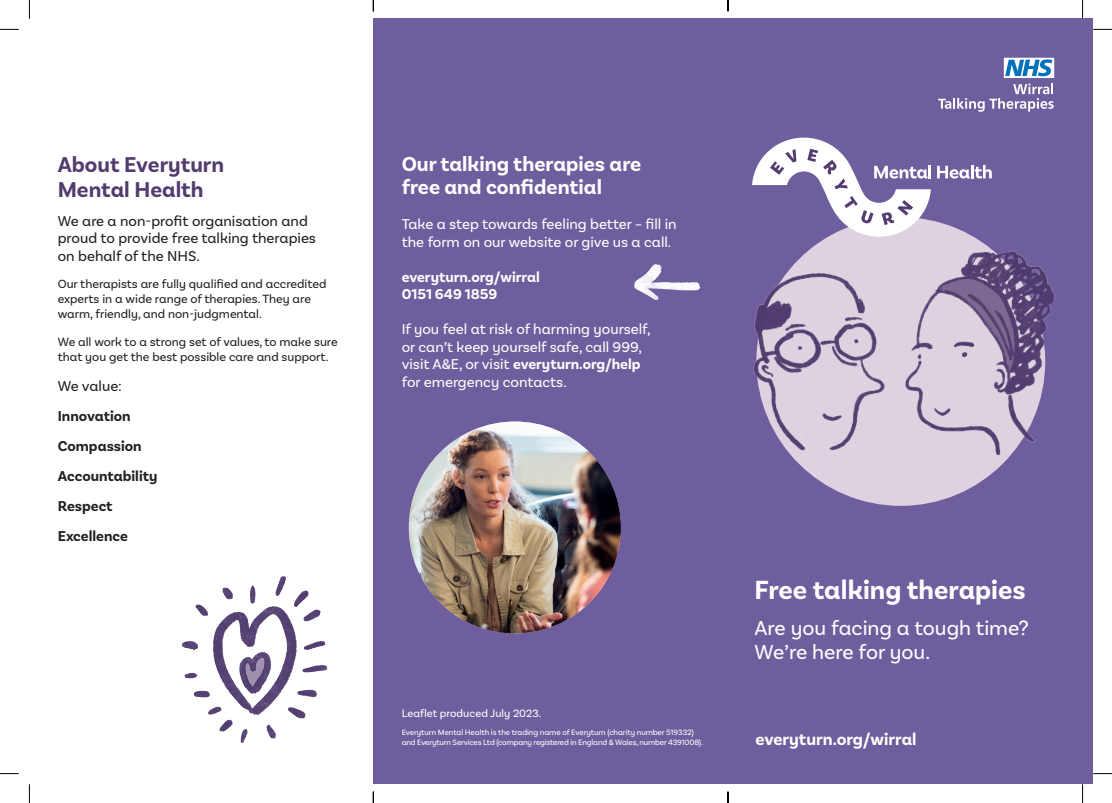
<style>
.page{position:relative;width:1112px;height:803px;background:#fff}
.page>*{position:absolute;margin:0;border:0;box-sizing:border-box;transform-origin:0 0}
.t1{font:700 27.5px "Basic Sans Alt";color:#fff}
.t2{font:700 22.5px/25px "Basic Sans Alt";color:#523c6f}
.t3{font:700 21.25px/23.8px "Basic Sans Alt";color:#fff}
.t4{font:21.25px/23.8px "Basic Sans Alt";color:#fff}
.t5{font:700 17.5px "Basic Sans Alt";color:#fff}
.t6{font:15px/17.5px "Basic Sans Alt";color:#fff}
.t7{font:15px/17.5px "Basic Sans Alt";color:#231f20}
.t8{font:700 15px/30px "Basic Sans Alt";color:#231f20}
.t9{font:700 15px/17.5px "Basic Sans Alt";color:#fff}
.t10{font:12.5px/15px "Basic Sans Alt";color:#231f20}
.t11{font:11.25px "Basic Sans Alt";color:#fff}
.t12{font:8.12px/10.6px "Basic Sans Alt";letter-spacing:-.02em;color:#fff}
.s1{font-weight:700}
</style>
<div class="page">
<div style="left:373px;top:19px;width:719px;height:765px;background:#6f5e9d"></div>
<div style="left:756px;top:217px;width:288px;height:289px;background:#ded1e0;border-radius:50%"></div>
<svg style="left:752px;top:138px;width:239px;height:99px"></svg>
<img style="left:409px;top:422px;width:211px;height:211px;border-radius:106px">
<img style="left:181px;top:576px;width:147px;height:167px">
<img style="left:634px;top:263px;width:67px;height:37px">
<img style="left:753px;top:252px;width:132px;height:213px">
<img style="left:890px;top:236px;width:165px;height:228px">
<svg style="left:937px;top:277px;width:79px;height:93px"></svg>
<svg style="left:938px;top:58px;width:115px;height:54px"></svg>
<svg style="left:0;top:29px;width:19px;height:1px"></svg>
<svg style="left:1092px;top:29px;width:19px;height:1px"></svg>
<svg style="left:0;top:773px;width:19px;height:1px"></svg>
<svg style="left:1092px;top:773px;width:19px;height:1px"></svg>
<svg style="left:29px;top:0;width:1px;height:19px"></svg>
<svg style="left:29px;top:784px;width:1px;height:19px"></svg>
<svg style="left:1081px;top:0;width:2px;height:19px"></svg>
<svg style="left:1082px;top:784px;width:1px;height:19px"></svg>
<svg style="left:372px;top:0;width:2px;height:11px"></svg>
<svg style="left:372px;top:792px;width:2px;height:11px"></svg>
<h2 class="t2" style="left:58px;top:152px;width:168px">About Everyturn<br>Mental Health</h2>
<p class="t7" style="left:58px;top:212px;width:260px">We are a non-profit organisation and proud to provide free talking therapies on behalf of the NHS.</p>
<p class="t10" style="left:58px;top:277px;width:270px">Our therapists are fully qualified and accredited experts in a wide range of therapies. They are warm, friendly, and non-judgmental.</p>
<p class="t10" style="left:58px;top:334px;width:281px">We all work to a strong set of values, to make sure that you get the best possible care and support.</p>
<p class="t7" style="left:58px;top:377px;width:66px">We value:</p>
<p class="t8" style="left:58px;top:401px;width:101px">Innovation<br>Compassion<br>Accountability<br>Respect<br>Excellence</p>
<h3 class="t3" style="left:401px;top:152px;width:241px">Our talking therapies are free and confidential</h3>
<p class="t6" style="left:401px;top:215px;width:276px">Take a step towards feeling better – fill in the form on our website or give us a call.</p>
<p class="t9" style="left:401px;top:268px;width:139px">everyturn.org/wirral<br>0151 649 1859</p>
<p class="t6" style="left:401px;top:320px;width:250px">If you feel at risk of harming yourself, or can’t keep yourself safe, call 999, visit A&amp;E, or visit <span class="s1">everyturn.org/help </span>for emergency contacts.</p>
<p class="t11" style="left:401px;top:706px;width:141px">Leaflet produced July 2023.</p>
<p class="t12" style="left:401px;top:726px;width:302px">Everyturn Mental Health is the trading name of Everyturn (charity number 519332) and Everyturn Services Ltd (company registered in England &amp; Wales, number 4391008).</p>
<h1 class="t1" style="left:754px;top:573px;width:273px">Free talking therapies</h1>
<h3 class="t4" style="left:754px;top:616px;width:276px">Are you facing a tough time?<br>We’re here for you.</h3>
<h3 class="t5" style="left:755px;top:729px;width:162px">everyturn.org/wirral</h3>
</div>
